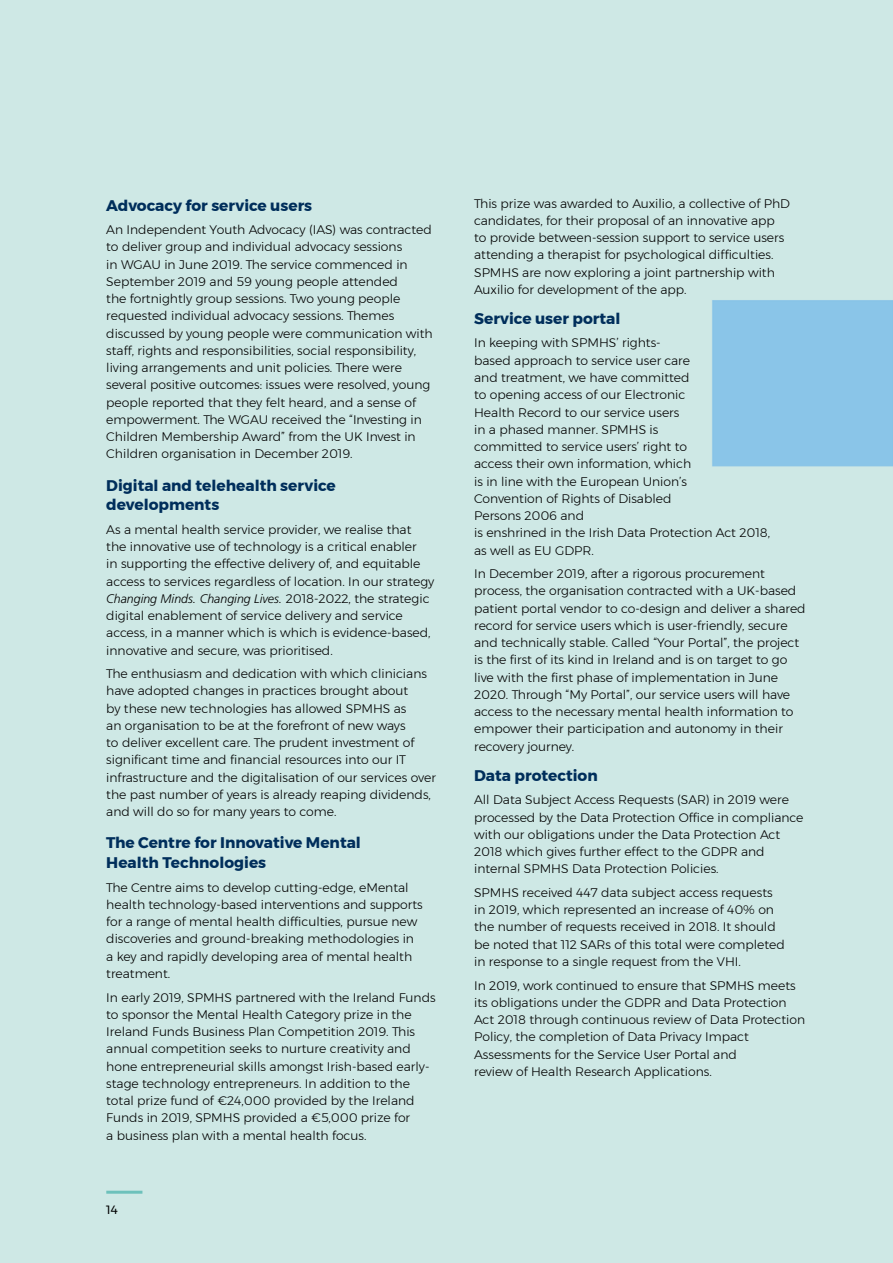
<style>
.page{position:relative;width:893px;height:1263px;background:#fff}
.page>*{position:absolute;margin:0;border:0;box-sizing:border-box;transform-origin:0 0}
.t1{font:700 15.3px/19.5px "Montserrat";color:#002e5b}
.t2{font:300 12.3px/17.2px "Montserrat";color:#000}
.t3{font:italic 300 12.3px "Frutiger";color:#000}
.t4{font:12px "Montserrat";color:#000}
.s1{font-family:"Montserrat";font-style:normal}
</style>
<div class="page">
<hr style="left:106px;top:1191px;width:36px;height:3px;background:#6dc1bb">
<p class="t1" style="left:106px;top:195px;width:207px">Advocacy for service users</p>
<p class="t2" style="left:106px;top:221px;width:328px">An Independent Youth Advocacy (IAS) was contracted to deliver group and individual advocacy sessions<br>in WGAU in June 2019. The service commenced in September 2019 and 59 young people attended<br>the fortnightly group sessions. Two young people requested individual advocacy sessions. Themes discussed by young people were communication with staff, rights and responsibilities, social responsibility, living arrangements and unit policies. There were several positive outcomes: issues were resolved, young people reported that they felt heard, and a sense of empowerment. The WGAU received the “Investing in Children Membership Award” from the UK Invest in Children organisation in December 2019.</p>
<p class="t1" style="left:106px;top:475px;width:231px">Digital and telehealth service developments</p>
<p class="t2" style="left:106px;top:521px;width:329px">As a mental health service provider, we realise that the innovative use of technology is a critical enabler<br>in supporting the effective delivery of, and equitable access to services regardless of location. In our strategy</p>
<p class="t3" style="left:106px;top:591px;width:325px">Changing Minds. Changing Lives. <span class="s1">2018-2022, the strategic</span></p>
<p class="t2" style="left:106px;top:607px;width:326px">digital enablement of service delivery and service access, in a manner which is which is evidence-based, innovative and secure, was prioritised.</p>
<p class="t2" style="left:106px;top:665px;width:331px">The enthusiasm and dedication with which clinicians have adopted changes in practices brought about<br>by these new technologies has allowed SPMHS as<br>an organisation to be at the forefront of new ways<br>to deliver excellent care. The prudent investment of significant time and financial resources into our IT infrastructure and the digitalisation of our services over the past number of years is already reaping dividends, and will do so for many years to come.</p>
<p class="t1" style="left:106px;top:833px;width:256px">The Centre for Innovative Mental<br>Health Technologies</p>
<p class="t2" style="left:106px;top:878px;width:318px">The Centre aims to develop cutting-edge, eMental health technology-based interventions and supports for a range of mental health difficulties, pursue new discoveries and ground-breaking methodologies in a key and rapidly developing area of mental health treatment.</p>
<p class="t2" style="left:106px;top:988px;width:331px">In early 2019, SPMHS partnered with the Ireland Funds to sponsor the Mental Health Category prize in the Ireland Funds Business Plan Competition 2019. This annual competition seeks to nurture creativity and hone entrepreneurial skills amongst Irish-based early&shy;stage technology entrepreneurs. In addition to the total prize fund of €24,000 provided by the Ireland Funds in 2019, SPMHS provided a €5,000 prize for<br>a business plan with a mental health focus.</p>
<p class="t4" style="left:106px;top:1200px;width:13px">14</p>
<p class="t2" style="left:474px;top:194px;width:317px">This prize was awarded to Auxilio, a collective of PhD candidates, for their proposal of an innovative app to provide between-session support to service users attending a therapist for psychological difficulties.<br>SPMHS are now exploring a joint partnership with Auxilio for development of the app.</p>
<p class="t1" style="left:474px;top:309px;width:148px">Service user portal</p>
<p class="t2" style="left:474px;top:334px;width:297px">In keeping with SPMHS’ rights-<br>based approach to service user care<br>and treatment, we have committed<br>to opening access of our Electronic<br>Health Record to our service users<br>in a phased manner. SPMHS is<br>committed to service users’ right to<br>access their own information, which<br>is in line with the European Union’s<br>Convention of Rights of Disabled<br>Persons 2006 and<br>is enshrined in the Irish Data Protection Act 2018, as well as EU GDPR.</p>
<p class="t2" style="left:474px;top:565px;width:333px">In December 2019, after a rigorous procurement process, the organisation contracted with a UK-based patient portal vendor to co-design and deliver a shared record for service users which is user-friendly, secure and technically stable. Called “Your Portal”, the project is the first of its kind in Ireland and is on target to go live with the first phase of implementation in June 2020. Through “My Portal”, our service users will have access to the necessary mental health information to empower their participation and autonomy in their recovery journey.</p>
<p class="t1" style="left:474px;top:765px;width:125px">Data protection</p>
<p class="t2" style="left:474px;top:791px;width:331px">All Data Subject Access Requests (SAR) in 2019 were processed by the Data Protection Office in compliance with our obligations under the Data Protection Act 2018 which gives further effect to the GDPR and internal SPMHS Data Protection Policies.</p>
<p class="t2" style="left:474px;top:884px;width:312px">SPMHS received 447 data subject access requests in 2019, which represented an increase of 40% on the number of requests received in 2018. It should be noted that 112 SARs of this total were completed in response to a single request from the VHI.</p>
<p class="t2" style="left:474px;top:976px;width:333px">In 2019, work continued to ensure that SPMHS meets its obligations under the GDPR and Data Protection Act 2018 through continuous review of Data Protection Policy, the completion of Data Privacy Impact Assessments for the Service User Portal and<br>review of Health Research Applications.</p>
</div>
